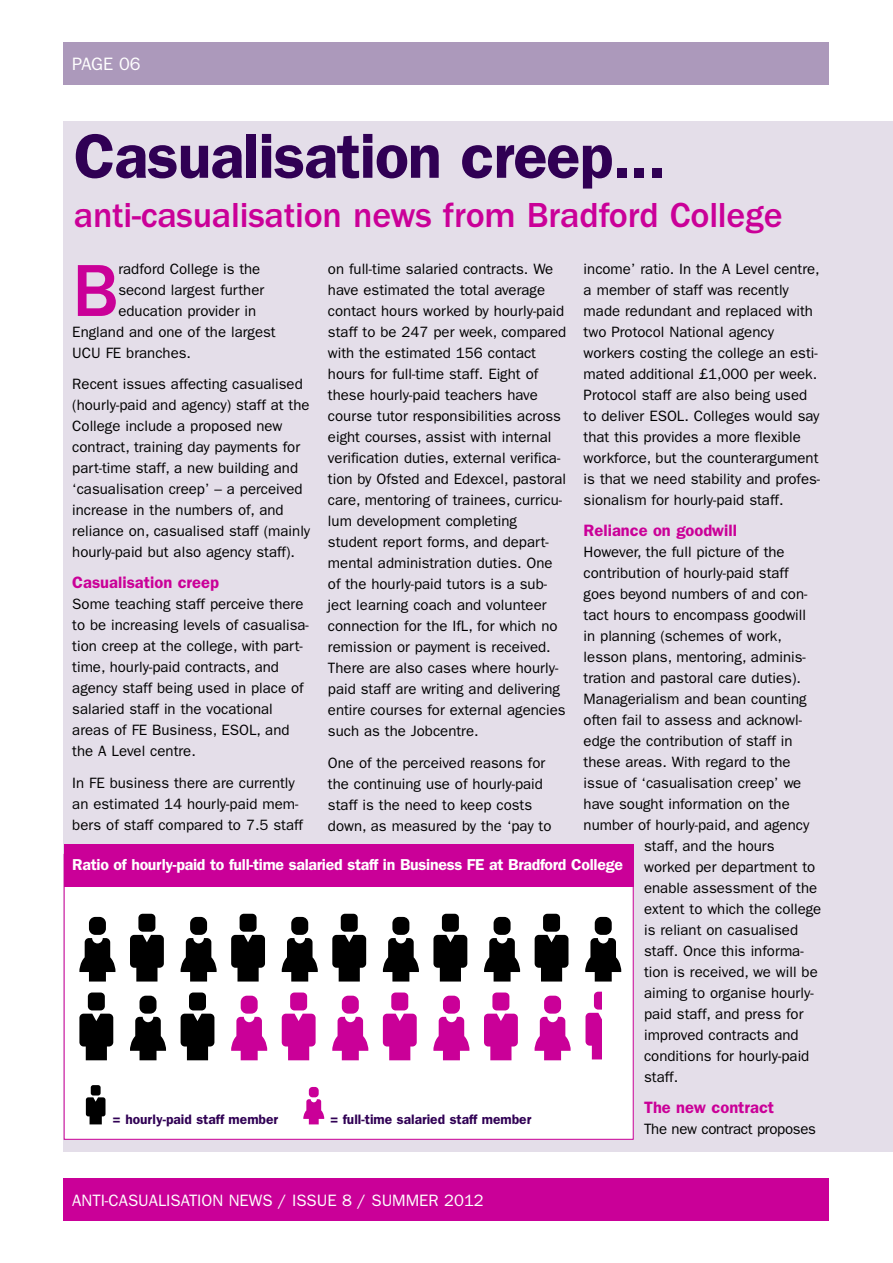
<style>
.page{position:relative;width:893px;height:1263px;background:#fff}
.page>*{position:absolute;margin:0;border:0;box-sizing:border-box;transform-origin:0 0}
.t1{font:500 76.2px "Franklin Gothic";color:#ca0098}
.t2{font:600 63px "Franklin Gothic";letter-spacing:-.02em;color:#300054}
.t3{font:500 36px "Franklin Gothic";letter-spacing:-.005em;color:#ca0098}
.t4{font:18px "Franklin Gothic";letter-spacing:-.01em;color:#fff}
.t5{font:600 16.5px "Franklin Gothic";color:#ca0098}
.t6{font:16.5px "Franklin Gothic";color:#fff}
.t7{font:600 15.9px "Franklin Gothic";letter-spacing:-.02em;color:#fff}
.t8{font:15px/21px "Franklin Gothic";color:#000}
.t9{font:15px "Franklin Gothic";letter-spacing:-.02em;color:#000}
.t10{font:600 13.8px "Franklin Gothic";color:#300054}
</style>
<div class="page">
<div style="left:64px;top:122px;width:829px;height:1030px;background:#e4dee9"></div>
<div style="left:64px;top:43px;width:765px;height:42px;background:#ac99bb"></div>
<div style="left:64px;top:1178px;width:765px;height:42px;background:#ca0098"></div>
<div style="left:65px;top:855px;width:568px;height:284px;background:#fff"></div>
<div style="left:64px;top:844px;width:570px;height:42px;background:#ca0098"></div>
<p class="t4" style="left:72px;top:57px;width:70px">PAGE 06</p>
<h2 class="t2" style="left:74px;top:135px;width:594px">Casualisation creep...</h2>
<h3 class="t3" style="left:74px;top:203px;width:710px">anti-casualisation news from Bradford College</h3>
<h1 class="t1" style="left:72px;top:264px;width:48px">B</h1>
<p class="t8" style="left:118px;top:260px;width:143px">radford College is the</p>
<p class="t8" style="left:328px;top:260px;width:240px">on full-time salaried contracts. We have estimated the total average contact hours worked by hourly-paid staff to be 247 per week, compared with the estimated 156 contact hours for full-time staff. Eight of these hourly-paid teachers have course tutor responsibilities across eight courses, assist with internal verification duties, external verifica&shy;tion by Ofsted and Edexcel, pastoral care, mentoring of trainees, curricu&shy;lum development completing student report forms, and depart&shy;mental administration duties. One of the hourly-paid tutors is a sub&shy;ject learning coach and volunteer connection for the IfL, for which no remission or payment is received.<br>There are also cases where hourly&shy;paid staff are writing and delivering entire courses for external agencies such as the Jobcentre.</p>
<p class="t8" style="left:328px;top:753px;width:225px">One of the perceived reasons for the continuing use of hourly-paid staff is the need to keep costs down, as measured by the ‘pay to</p>
<p class="t8" style="left:584px;top:260px;width:238px">income’ ratio. In the A Level centre, a member of staff was recently made redundant and replaced with two Protocol National agency workers costing the college an esti&shy;mated additional £1,000 per week.<br>Protocol staff are also being used to deliver ESOL. Colleges would say that this provides a more flexible workforce, but the counterargument is that we need stability and profes&shy;sionalism for hourly-paid staff.</p>
<p class="t5" style="left:584px;top:524px;width:155px">Reliance on goodwill</p>
<p class="t8" style="left:584px;top:542px;width:203px">However, the full picture of the</p>
<p class="t8" style="left:584px;top:563px;width:206px">contribution of hourly-paid staff</p>
<p class="t8" style="left:584px;top:584px;width:225px">goes beyond numbers of and con-</p>
<p class="t8" style="left:584px;top:605px;width:224px">tact hours to encompass goodwill</p>
<p class="t8" style="left:584px;top:626px;width:200px">in planning (schemes of work,</p>
<p class="t8" style="left:584px;top:647px;width:224px">lesson plans, mentoring, adminis-</p>
<p class="t8" style="left:584px;top:668px;width:219px">tration and pastoral care duties).</p>
<p class="t8" style="left:584px;top:689px;width:224px">Managerialism and bean counting</p>
<p class="t8" style="left:584px;top:710px;width:220px">often fail to assess and acknowl-</p>
<p class="t8" style="left:584px;top:731px;width:210px">edge the contribution of staff in</p>
<p class="t8" style="left:584px;top:752px;width:209px">these areas. With regard to the</p>
<p class="t8" style="left:584px;top:773px;width:219px">issue of ‘casualisation creep’ we</p>
<p class="t8" style="left:584px;top:794px;width:208px">have sought information on the</p>
<p class="t8" style="left:584px;top:815px;width:227px">number of hourly-paid, and agency</p>
<p class="t8" style="left:644px;top:836px;width:132px">staff, and the hours</p>
<p class="t8" style="left:644px;top:857px;width:173px">worked per department to</p>
<p class="t8" style="left:644px;top:878px;width:175px">enable assessment of the</p>
<p class="t8" style="left:644px;top:899px;width:179px">extent to which the college</p>
<p class="t8" style="left:644px;top:920px;width:156px">is reliant on casualised</p>
<p class="t8" style="left:644px;top:941px;width:161px">staff. Once this informa-</p>
<p class="t8" style="left:644px;top:962px;width:175px">tion is received, we will be</p>
<p class="t8" style="left:644px;top:983px;width:171px">aiming to organise hourly-</p>
<p class="t8" style="left:644px;top:1004px;width:161px">paid staff, and press for</p>
<p class="t8" style="left:644px;top:1025px;width:156px">improved contracts and</p>
<p class="t8" style="left:644px;top:1046px;width:167px">conditions for hourly-paid</p>
<p class="t8" style="left:644px;top:1067px;width:36px">staff.</p>
<p class="t5" style="left:644px;top:1101px;width:132px">The new contract</p>
<p class="t9" style="left:644px;top:1123px;width:173px">The new contract proposes</p>
<p class="t8" style="left:118px;top:281px;width:147px">second largest further</p>
<p class="t8" style="left:118px;top:302px;width:139px">education provider in</p>
<p class="t8" style="left:72px;top:323px;width:205px">England and one of the largest</p>
<p class="t8" style="left:72px;top:344px;width:120px">UCU FE branches.</p>
<p class="t8" style="left:72px;top:375px;width:239px">Recent issues affecting casualised (hourly-paid and agency) staff at the College include a proposed new contract, training day payments for part-time staff, a new building and ‘casualisation creep’ – a perceived increase in the numbers of, and reliance on, casualised staff (mainly hourly-paid but also agency staff).</p>
<p class="t5" style="left:72px;top:577px;width:148px">Casualisation creep</p>
<p class="t8" style="left:72px;top:595px;width:238px">Some teaching staff perceive there to be increasing levels of casualisa&shy;tion creep at the college, with part&shy;time, hourly-paid contracts, and agency staff being used in place of salaried staff in the vocational areas of FE Business, ESOL, and the A Level centre.</p>
<p class="t8" style="left:72px;top:773px;width:232px">In FE business there are currently an estimated 14 hourly-paid mem&shy;bers of staff compared to 7.5 staff</p>
<p class="t7" style="left:72px;top:859px;width:552px">Ratio of hourly-paid to full-time salaried staff in Business FE at Bradford College</p>
<p class="t10" style="left:113px;top:1115px;width:167px">= hourly-paid staff member</p>
<p class="t10" style="left:330px;top:1115px;width:203px">= full-time salaried staff member</p>
<p class="t6" style="left:72px;top:1195px;width:413px">ANTI-CASUALISATION NEWS / ISSUE 8 / SUMMER 2012</p>
</div>
